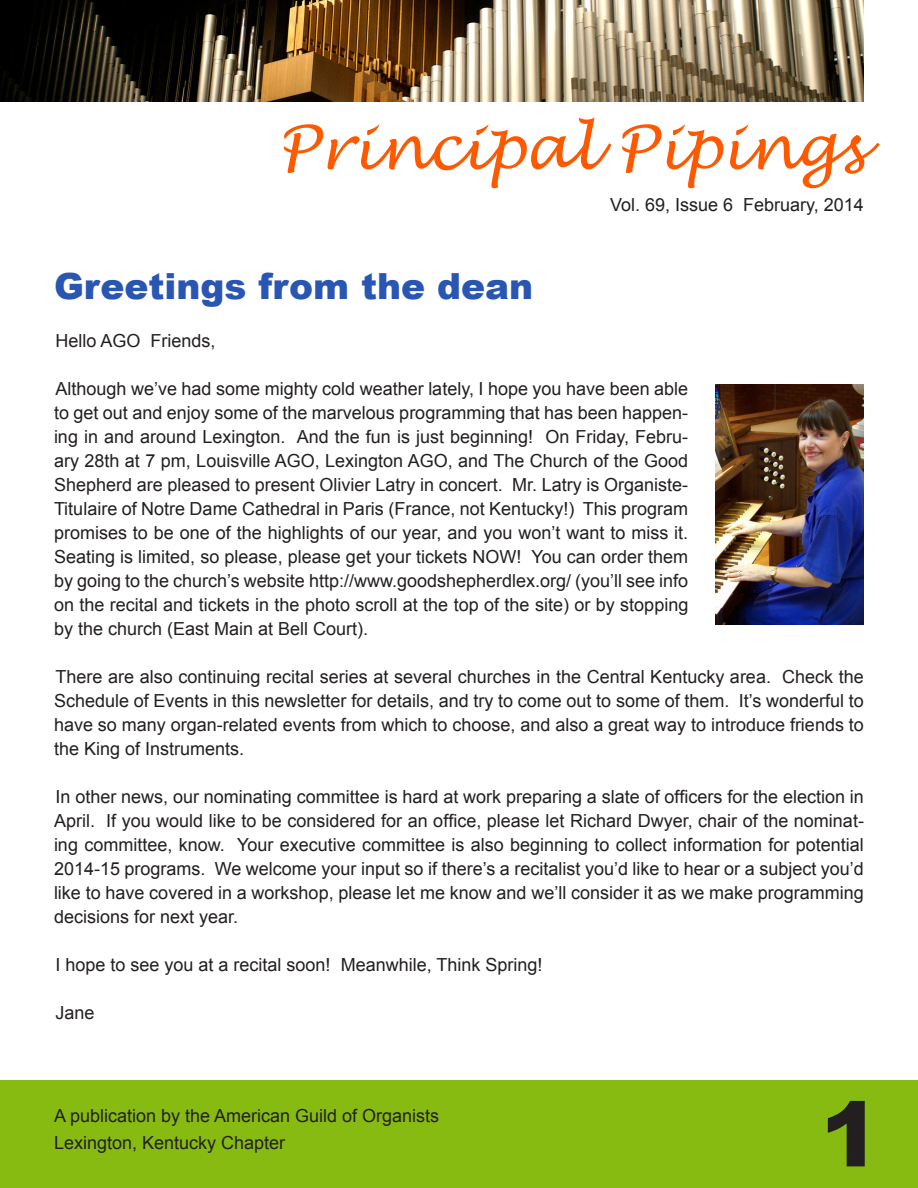
<style>
.page{position:relative;width:918px;height:1188px;background:#fff}
.page>*{position:absolute;margin:0;border:0;box-sizing:border-box;transform-origin:0 0}
.t1{font:900 90px "Arial";color:#231f20}
.t2{font:italic 60px "Lucida Handwriting";color:#ff5900}
.t3{font:900 36px "Arial";color:#2956b2}
.t4{font:18px/24px "Arial";color:#231f20;text-align:justify}
</style>
<div class="page">
<img style="left:0;top:0;width:864px;height:102px">
<div style="left:0;top:1080px;width:918px;height:108px;background:#87bb12"></div>
<img style="left:715px;top:384px;width:149px;height:241px">
<p class="t2" style="left:278px;top:111px;width:588px">Principal Pipings</p>
<p class="t4" style="left:610px;top:193px;width:255px">Vol. 69, Issue 6 February, 2014</p>
<p class="t3" style="left:54px;top:260px;width:481px">Greetings from the dean</p>
<p class="t4" style="left:56px;top:329px;width:162px">Hello AGO Friends,</p>
<p class="t4" style="left:54px;top:377px;width:636px">Although we’ve had some mighty cold weather lately, I hope you have been able to get out and enjoy some of the marvelous programming that has been happen&shy;ing in and around Lexington. And the fun is just beginning! On Friday, Febru&shy;ary 28th at 7 pm, Louisville AGO, Lexington AGO, and The Church of the Good Shepherd are pleased to present Olivier Latry in concert. Mr. Latry is Organiste-Titulaire of Notre Dame Cathedral in Paris (France, not Kentucky!) This program promises to be one of the highlights of our year, and you won’t want to miss it.<br>Seating is limited, so please, please get your tickets NOW! You can order them by going to the church’s website http://www.goodshepherdlex.org/ (you’ll see info on the recital and tickets in the photo scroll at the top of the site) or by stopping by the church (East Main at Bell Court).</p>
<p class="t4" style="left:54px;top:665px;width:811px">There are also continuing recital series at several churches in the Central Kentucky area. Check the Schedule of Events in this newsletter for details, and try to come out to some of them. It’s wonderful to have so many organ-related events from which to choose, and also a great way to introduce friends to the King of Instruments.</p>
<p class="t4" style="left:54px;top:785px;width:811px">In other news, our nominating committee is hard at work preparing a slate of officers for the election in April. If you would like to be considered for an office, please let Richard Dwyer, chair of the nominat&shy;ing committee, know. Your executive committee is also beginning to collect information for potential 2014-15 programs. We welcome your input so if there’s a recitalist you’d like to hear or a subject you’d like to have covered in a workshop, please let me know and we’ll consider it as we make programming decisions for next year.</p>
<p class="t4" style="left:56px;top:953px;width:488px">I hope to see you at a recital soon! Meanwhile, Think Spring!</p>
<p class="t4" style="left:56px;top:1001px;width:41px">Jane</p>
<p class="t4" style="left:54px;top:1103px;width:387px">A publication by the American Guild of Organists</p>
<p class="t4" style="left:54px;top:1130px;width:233px">Lexington, Kentucky Chapter</p>
<p class="t1" style="left:820px;top:1069px;width:62px">1</p>
</div>
